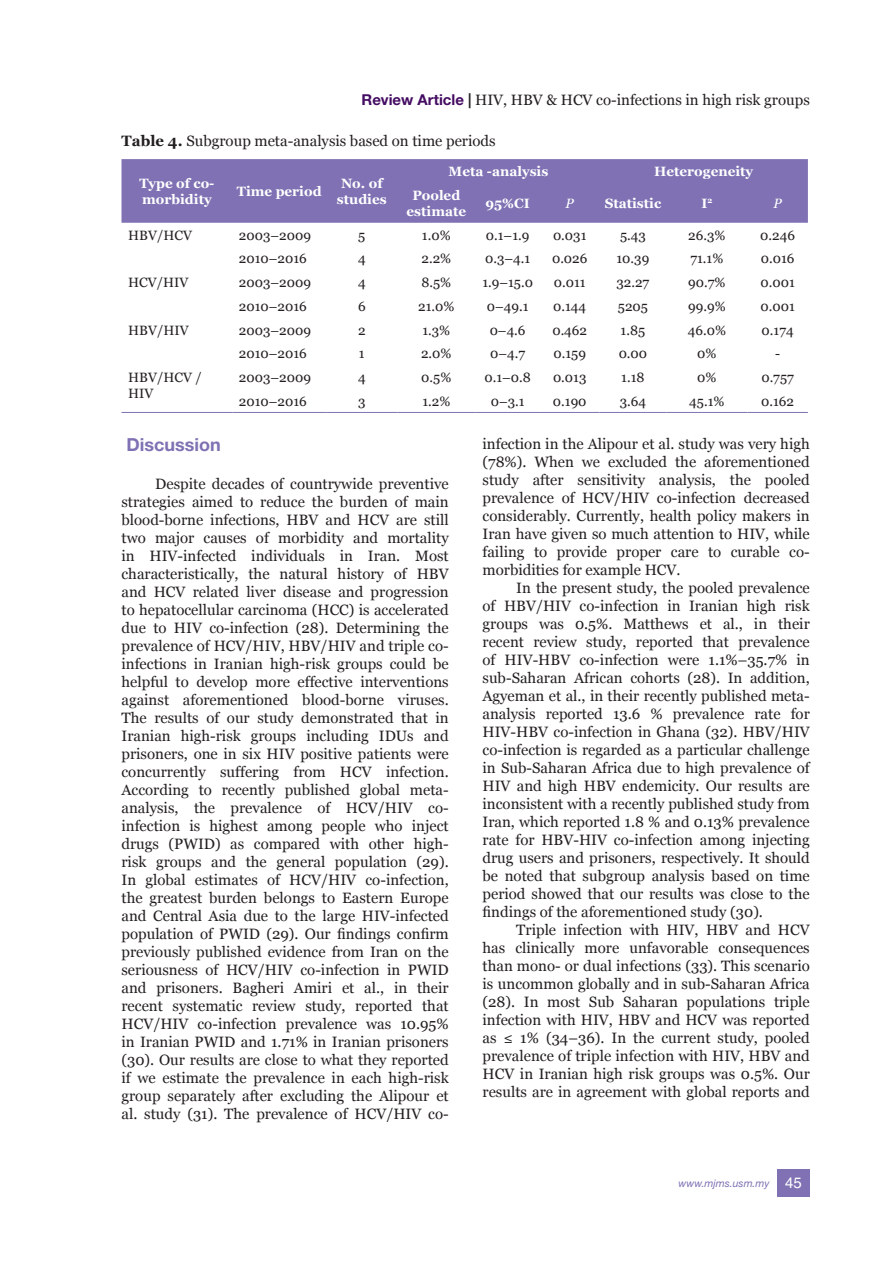
<style>
.page{position:relative;width:893px;height:1263px;background:#fff}
.page>*{position:absolute;margin:0;border:0;box-sizing:border-box;transform-origin:0 0}
.t1{font:700 18px "Helvetica Neue LT Std";color:#7f71b3}
.t2{font:15px/18px "Georgia";color:#231f20;text-align:justify}
.t3{font:13.5px/16.2px "Georgia";color:#231f20}
.t4{font:700 13.5px/16.2px "Georgia";color:#fff;text-align:center}
.t5{font:italic 13.5px "Georgia";color:#fff}
.t6{font:italic 10.5px "Helvetica Neue LT Std";color:#7f71b3}
.s1{font-family:"Helvetica Neue LT Std";font-weight:700;color:#440c62}
.s2{font-family:"Helvetica Neue LT Std";font-weight:700}
.s3{font-weight:700}
.s4{font-family:"Helvetica LT Std";font-style:normal;font-size:15px;color:#fff}
</style>
<div class="page">
<div style="left:777px;top:1169px;width:33px;height:27px;background:#7f71b3"></div>
<div style="left:122px;top:159px;width:686px;height:64px;background:#7f71b3"></div>
<hr style="left:122px;top:412px;width:110px;height:1px;background:#7f71b3">
<hr style="left:232px;top:412px;width:94px;height:1px;background:#7f71b3">
<hr style="left:326px;top:412px;width:71px;height:1px;background:#7f71b3">
<hr style="left:397px;top:412px;width:78px;height:1px;background:#7f71b3">
<hr style="left:475px;top:412px;width:65px;height:1px;background:#7f71b3">
<hr style="left:540px;top:412px;width:59px;height:1px;background:#7f71b3">
<hr style="left:599px;top:412px;width:67px;height:1px;background:#7f71b3">
<hr style="left:666px;top:412px;width:81px;height:1px;background:#7f71b3">
<hr style="left:747px;top:412px;width:61px;height:1px;background:#7f71b3">
<p class="t2" style="left:362px;top:91px;width:450px"><span class="s1">Review Article</span> <span class="s2">|</span> HIV, HBV &amp; HCV co-infections in high risk groups</p>
<p class="t2" style="left:121px;top:132px;width:376px"><span class="s3">Table 4.</span> Subgroup meta-analysis based on time periods</p>
<p class="t4" style="left:139px;top:175px;width:77px;text-align:left">Type of co&shy;morbidity</p>
<p class="t4" style="left:237px;top:183px;width:86px">Time period</p>
<p class="t4" style="left:337px;top:175px;width:51px">No. of studies</p>
<p class="t4" style="left:449px;top:163px;width:101px">Meta -analysis</p>
<p class="t4" style="left:654px;top:163px;width:101px">Heterogeneity</p>
<p class="t4" style="left:407px;top:187px;width:61px">Pooled estimate</p>
<p class="t4" style="left:485px;top:195px;width:46px">95%CI</p>
<p class="t5" style="left:566px;top:195px;width:10px">P</p>
<p class="t4" style="left:605px;top:195px;width:58px">Statistic</p>
<p class="t4" style="left:701px;top:195px;width:12px">I<sup>2</sup></p>
<p class="t5" style="left:773px;top:195px;width:10px">P</p>
<p class="t3" style="left:128px;top:227px;width:65px">HBV/HCV</p>
<p class="t3" style="left:239px;top:227px;width:74px">2003–2009</p>
<p class="t3" style="left:358px;top:227px;width:9px">5</p>
<p class="t3" style="left:422px;top:227px;width:30px">1.0%</p>
<p class="t3" style="left:486px;top:227px;width:45px">0.1–1.9</p>
<p class="t3" style="left:553px;top:227px;width:35px">0.031</p>
<p class="t3" style="left:620px;top:227px;width:27px">5.43</p>
<p class="t3" style="left:688px;top:227px;width:39px">26.3%</p>
<p class="t3" style="left:760px;top:227px;width:36px">0.246</p>
<p class="t3" style="left:239px;top:251px;width:69px">2010–2016</p>
<p class="t3" style="left:358px;top:251px;width:9px">4</p>
<p class="t3" style="left:421px;top:251px;width:31px">2.2%</p>
<p class="t3" style="left:485px;top:251px;width:47px">0.3–4.1</p>
<p class="t3" style="left:552px;top:251px;width:37px">0.026</p>
<p class="t3" style="left:616px;top:251px;width:34px">10.39</p>
<p class="t3" style="left:690px;top:251px;width:35px">71.1%</p>
<p class="t3" style="left:761px;top:251px;width:35px">0.016</p>
<p class="t3" style="left:128px;top:275px;width:62px">HCV/HIV</p>
<p class="t3" style="left:239px;top:275px;width:74px">2003–2009</p>
<p class="t3" style="left:358px;top:275px;width:9px">4</p>
<p class="t3" style="left:421px;top:275px;width:31px">8.5%</p>
<p class="t3" style="left:482px;top:275px;width:52px">1.9–15.0</p>
<p class="t3" style="left:554px;top:275px;width:33px">0.011</p>
<p class="t3" style="left:616px;top:275px;width:34px">32.27</p>
<p class="t3" style="left:688px;top:275px;width:39px">90.7%</p>
<p class="t3" style="left:760px;top:275px;width:36px">0.001</p>
<p class="t3" style="left:239px;top:298px;width:69px">2010–2016</p>
<p class="t3" style="left:358px;top:298px;width:9px">6</p>
<p class="t3" style="left:418px;top:298px;width:38px">21.0%</p>
<p class="t3" style="left:487px;top:298px;width:43px">0–49.1</p>
<p class="t3" style="left:553px;top:298px;width:34px">0.144</p>
<p class="t3" style="left:618px;top:298px;width:32px">5205</p>
<p class="t3" style="left:688px;top:298px;width:39px">99.9%</p>
<p class="t3" style="left:760px;top:298px;width:36px">0.001</p>
<p class="t3" style="left:128px;top:322px;width:62px">HBV/HIV</p>
<p class="t3" style="left:239px;top:322px;width:74px">2003–2009</p>
<p class="t3" style="left:358px;top:322px;width:9px">2</p>
<p class="t3" style="left:422px;top:322px;width:29px">1.3%</p>
<p class="t3" style="left:490px;top:322px;width:37px">0–4.6</p>
<p class="t3" style="left:552px;top:322px;width:36px">0.462</p>
<p class="t3" style="left:621px;top:322px;width:26px">1.85</p>
<p class="t3" style="left:688px;top:322px;width:40px">46.0%</p>
<p class="t3" style="left:762px;top:322px;width:34px">0.174</p>
<p class="t3" style="left:239px;top:346px;width:69px">2010–2016</p>
<p class="t3" style="left:359px;top:346px;width:7px">1</p>
<p class="t3" style="left:421px;top:346px;width:32px">2.0%</p>
<p class="t3" style="left:490px;top:346px;width:37px">0–4.7</p>
<p class="t3" style="left:553px;top:346px;width:34px">0.159</p>
<p class="t3" style="left:619px;top:346px;width:30px">0.00</p>
<p class="t3" style="left:697px;top:346px;width:21px">0%</p>
<p class="t3" style="left:775px;top:346px;width:7px">-</p>
<p class="t3" style="left:128px;top:369px;width:75px">HBV/HCV /<br>HIV</p>
<p class="t3" style="left:239px;top:369px;width:74px">2003–2009</p>
<p class="t3" style="left:358px;top:369px;width:9px">4</p>
<p class="t3" style="left:421px;top:369px;width:32px">0.5%</p>
<p class="t3" style="left:484px;top:369px;width:48px">0.1–0.8</p>
<p class="t3" style="left:553px;top:369px;width:35px">0.013</p>
<p class="t3" style="left:621px;top:369px;width:25px">1.18</p>
<p class="t3" style="left:697px;top:369px;width:21px">0%</p>
<p class="t3" style="left:761px;top:369px;width:34px">0.757</p>
<p class="t3" style="left:239px;top:393px;width:69px">2010–2016</p>
<p class="t3" style="left:358px;top:393px;width:9px">3</p>
<p class="t3" style="left:422px;top:393px;width:30px">1.2%</p>
<p class="t3" style="left:491px;top:393px;width:35px">0–3.1</p>
<p class="t3" style="left:553px;top:393px;width:35px">0.190</p>
<p class="t3" style="left:620px;top:393px;width:28px">3.64</p>
<p class="t3" style="left:689px;top:393px;width:37px">45.1%</p>
<p class="t3" style="left:761px;top:393px;width:34px">0.162</p>
<p class="t1" style="left:127px;top:433px;width:96px">Discussion</p>
<p class="t2" style="left:122px;top:475px;width:329px;text-indent:34px">Despite decades of countrywide preventive strategies aimed to reduce the burden of main blood-borne infections, HBV and HCV are still two major causes of morbidity and mortality in HIV-infected individuals in Iran. Most characteristically, the natural history of HBV and HCV related liver disease and progression to hepatocellular carcinoma (HCC) is accelerated due to HIV co-infection (28). Determining the prevalence of HCV/HIV, HBV/HIV and triple co&shy;infections in Iranian high-risk groups could be helpful to develop more effective interventions against aforementioned blood-borne viruses.<br>The results of our study demonstrated that in Iranian high-risk groups including IDUs and prisoners, one in six HIV positive patients were concurrently suffering from HCV infection.<br>According to recently published global meta&shy;analysis, the prevalence of HCV/HIV co&shy;infection is highest among people who inject drugs (PWID) as compared with other high&shy;risk groups and the general population (29).<br>In global estimates of HCV/HIV co-infection, the greatest burden belongs to Eastern Europe and Central Asia due to the large HIV-infected population of PWID (29). Our findings confirm previously published evidence from Iran on the seriousness of HCV/HIV co-infection in PWID and prisoners. Bagheri Amiri et al., in their recent systematic review study, reported that HCV/HIV co-infection prevalence was 10.95% in Iranian PWID and 1.71% in Iranian prisoners (30). Our results are close to what they reported if we estimate the prevalence in each high-risk group separately after excluding the Alipour et al. study (31). The prevalence of HCV/HIV co-</p>
<p class="t2" style="left:483px;top:435px;width:329px">infection in the Alipour et al. study was very high (78%). When we excluded the aforementioned study after sensitivity analysis, the pooled prevalence of HCV/HIV co-infection decreased considerably. Currently, health policy makers in Iran have given so much attention to HIV, while failing to provide proper care to curable co&shy;morbidities for example HCV.</p>
<p class="t2" style="left:483px;top:579px;width:329px;text-indent:34px">In the present study, the pooled prevalence of HBV/HIV co-infection in Iranian high risk groups was 0.5%. Matthews et al., in their recent review study, reported that prevalence of HIV-HBV co-infection were 1.1%–35.7% in sub-Saharan African cohorts (28). In addition, Agyeman et al., in their recently published meta&shy;analysis reported 13.6 % prevalence rate for HIV-HBV co-infection in Ghana (32). HBV/HIV co-infection is regarded as a particular challenge in Sub-Saharan Africa due to high prevalence of HIV and high HBV endemicity. Our results are inconsistent with a recently published study from Iran, which reported 1.8 % and 0.13% prevalence rate for HBV-HIV co-infection among injecting drug users and prisoners, respectively. It should be noted that subgroup analysis based on time period showed that our results was close to the findings of the aforementioned study (30).</p>
<p class="t2" style="left:483px;top:921px;width:329px;text-indent:34px">Triple infection with HIV, HBV and HCV has clinically more unfavorable consequences than mono- or dual infections (33). This scenario is uncommon globally and in sub-Saharan Africa (28). In most Sub Saharan populations triple infection with HIV, HBV and HCV was reported as ≤ 1% (34–36). In the current study, pooled prevalence of triple infection with HIV, HBV and HCV in Iranian high risk groups was 0.5%. Our results are in agreement with global reports and</p>
<p class="t6" style="left:679px;top:1176px;width:125px">www.mjms.usm.my <span class="s4">45</span></p>
</div>
